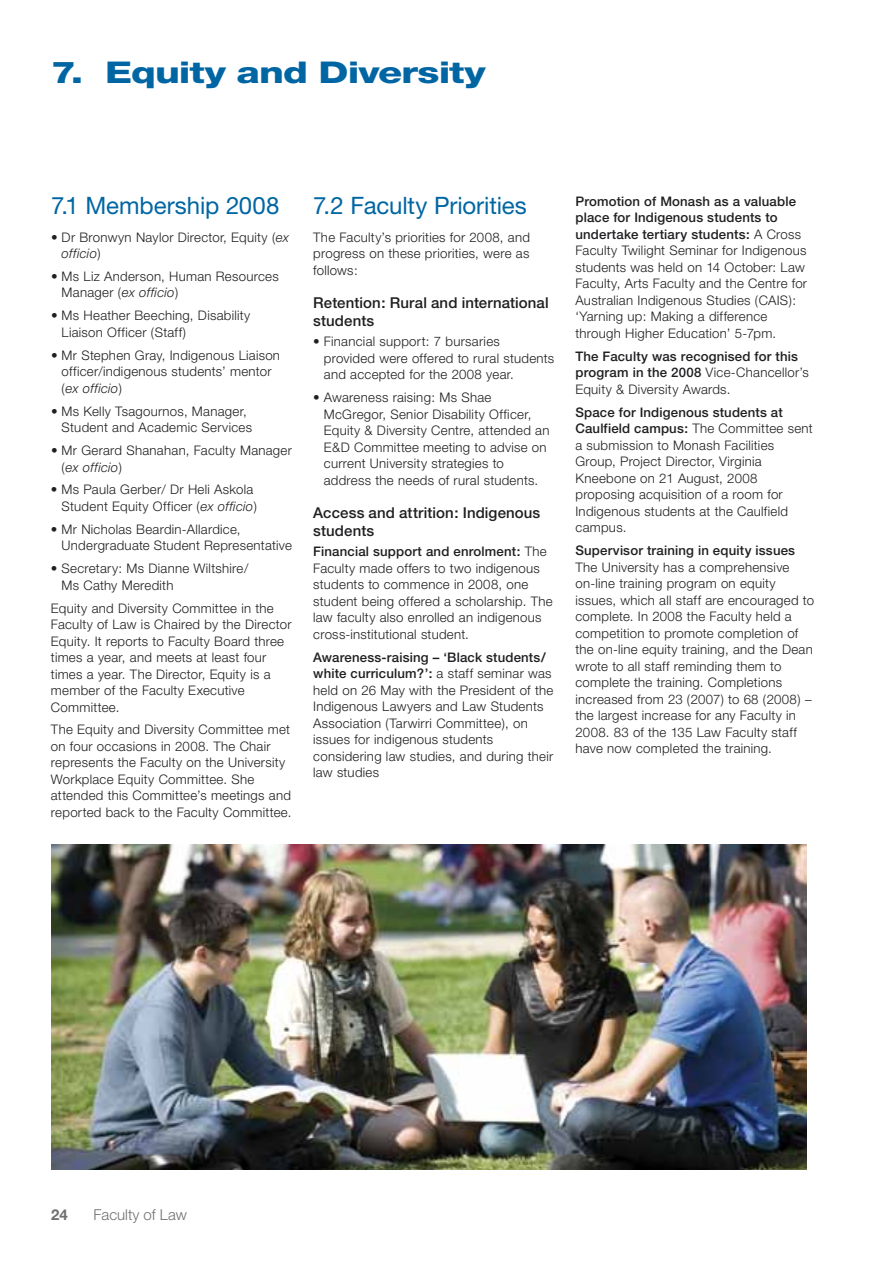
<style>
.page{position:relative;width:893px;height:1263px;background:#fff}
.page>*{position:absolute;margin:0;border:0;box-sizing:border-box;transform-origin:0 0}
.t1{font:800 30px "Helvetica Neue";letter-spacing:-.025em;color:#0066a3;scale:1.32 1}
.t2{font:24px "Helvetica Neue";letter-spacing:-.005em;color:#0066a3}
.t3{font:500 15px/18px "Helvetica Neue";letter-spacing:.005em;color:#1f1e21}
.t4{font:300 15px "Helvetica Neue";color:#6f7072}
.t5{font:700 15px "Helvetica Neue";color:#6f7072}
.t6{font:300 13.2px/16.5px "Helvetica Neue";letter-spacing:.02em;color:#1f1e21}
.t7{font:500 13.2px/16.5px "Helvetica Neue";letter-spacing:.01em;color:#1f1e21}
.s1{font-style:italic}
.s2{font-weight:500}
.s3{font-weight:300}
</style>
<div class="page">
<img style="left:51px;top:845px;width:755px;height:324px">
<h1 class="t1" style="left:51px;top:54px;width:331px">7. Equity and Diversity</h1>
<h2 class="t2" style="left:51px;top:192px;width:230px">7.1 Membership 2008</h2>
<p class="t6" style="left:62px;top:228px;width:229px;text-indent:-11px">• Dr Bronwyn Naylor Director, Equity (<span class="s1">ex officio</span>)</p>
<p class="t6" style="left:62px;top:268px;width:219px;text-indent:-11px">• Ms Liz Anderson, Human Resources<br>Manager (<span class="s1">ex officio</span>)</p>
<p class="t6" style="left:62px;top:307px;width:190px;text-indent:-11px">• Ms Heather Beeching, Disability<br>Liaison Officer (Staff)</p>
<p class="t6" style="left:62px;top:346px;width:220px;text-indent:-11px">• Mr Stephen Gray, Indigenous Liaison officer/indigenous students’ mentor (<span class="s1">ex officio</span>)</p>
<p class="t6" style="left:62px;top:402px;width:192px;text-indent:-11px">• Ms Kelly Tsagournos, Manager,<br>Student and Academic Services</p>
<p class="t6" style="left:62px;top:442px;width:232px;text-indent:-11px">• Mr Gerard Shanahan, Faculty Manager (<span class="s1">ex officio</span>)</p>
<p class="t6" style="left:51px;top:481px;width:207px;text-align:right">• Ms Paula Gerber/ Dr Heli Askola<br>Student Equity Officer (<span class="s1">ex officio</span>)</p>
<p class="t6" style="left:62px;top:520px;width:232px;text-indent:-11px">• Mr Nicholas Beardin-Allardice,<br>Undergraduate Student Representative</p>
<p class="t6" style="left:62px;top:560px;width:188px;text-indent:-11px">• Secretary: Ms Dianne Wiltshire/<br>Ms Cathy Meredith</p>
<p class="t6" style="left:51px;top:599px;width:242px">Equity and Diversity Committee in the Faculty of Law is Chaired by the Director Equity. It reports to Faculty Board three times a year, and meets at least four times a year. The Director, Equity is a member of the Faculty Executive Committee.</p>
<p class="t6" style="left:51px;top:721px;width:242px">The Equity and Diversity Committee met on four occasions in 2008. The Chair represents the Faculty on the University Workplace Equity Committee. She attended this Committee’s meetings and reported back to the Faculty Committee.</p>
<h2 class="t2" style="left:313px;top:192px;width:215px">7.2 Faculty Priorities</h2>
<p class="t6" style="left:313px;top:228px;width:218px;text-align:justify">The Faculty’s priorities for 2008, and progress on these priorities, were as follows:</p>
<p class="t3" style="left:313px;top:293px;width:237px">Retention: Rural and international students</p>
<p class="t6" style="left:324px;top:333px;width:232px;text-indent:-11px">• Financial support: 7 bursaries provided were offered to rural students and accepted for the 2008 year.</p>
<p class="t6" style="left:324px;top:389px;width:227px;text-indent:-11px">• Awareness raising: Ms Shae McGregor, Senior Disability Officer, Equity &amp; Diversity Centre, attended an E&amp;D Committee meeting to advise on current University strategies to address the needs of rural students.</p>
<p class="t3" style="left:313px;top:503px;width:229px">Access and attrition: Indigenous students</p>
<p class="t6" style="left:313px;top:543px;width:241px"><span class="s2">Financial support and enrolment:</span> The Faculty made offers to two indigenous students to commence in 2008, one student being offered a scholarship. The law faculty also enrolled an indigenous cross-institutional student.</p>
<p class="t6" style="left:313px;top:648px;width:242px"><span class="s2">Awareness-raising – ‘Black students/ white curriculum?’:</span> a staff seminar was held on 26 May with the President of the Indigenous Lawyers and Law Students Association (Tarwirri Committee), on issues for indigenous students considering law studies, and during their law studies</p>
<p class="t6" style="left:575px;top:193px;width:233px"><span class="s2">Promotion of Monash as a valuable place for Indigenous students to undertake tertiary students:</span> A Cross Faculty Twilight Seminar for Indigenous students was held on 14 October: Law Faculty, Arts Faculty and the Centre for Australian Indigenous Studies (CAIS): ‘Yarning up: Making a difference through Higher Education’ 5-7pm.</p>
<p class="t7" style="left:575px;top:348px;width:235px">The Faculty was recognised for this program in the 2008 <span class="s3">Vice-Chancellor’s<br>Equity &amp; Diversity Awards.</span></p>
<p class="t6" style="left:575px;top:403px;width:239px"><span class="s2">Space for Indigenous students at<br>Caulfield campus:</span> The Committee sent a submission to Monash Facilities<br>Group, Project Director, Virginia<br>Kneebone on 21 August, 2008 proposing acquisition of a room for<br>Indigenous students at the Caulfield campus.</p>
<p class="t7" style="left:575px;top:542px;width:221px">Supervisor training in equity issues</p>
<p class="t6" style="left:575px;top:558px;width:240px">The University has a comprehensive on-line training program on equity issues, which all staff are encouraged to complete. In 2008 the Faculty held a competition to promote completion of the on-line equity training, and the Dean wrote to all staff reminding them to complete the training. Completions increased from 23 (2007) to 68 (2008) – the largest increase for any Faculty in 2008. 83 of the 135 Law Faculty staff have now completed the training.</p>
<p class="t5" style="left:51px;top:1206px;width:18px">24</p>
<p class="t4" style="left:94px;top:1206px;width:95px">Faculty of Law</p>
</div>
